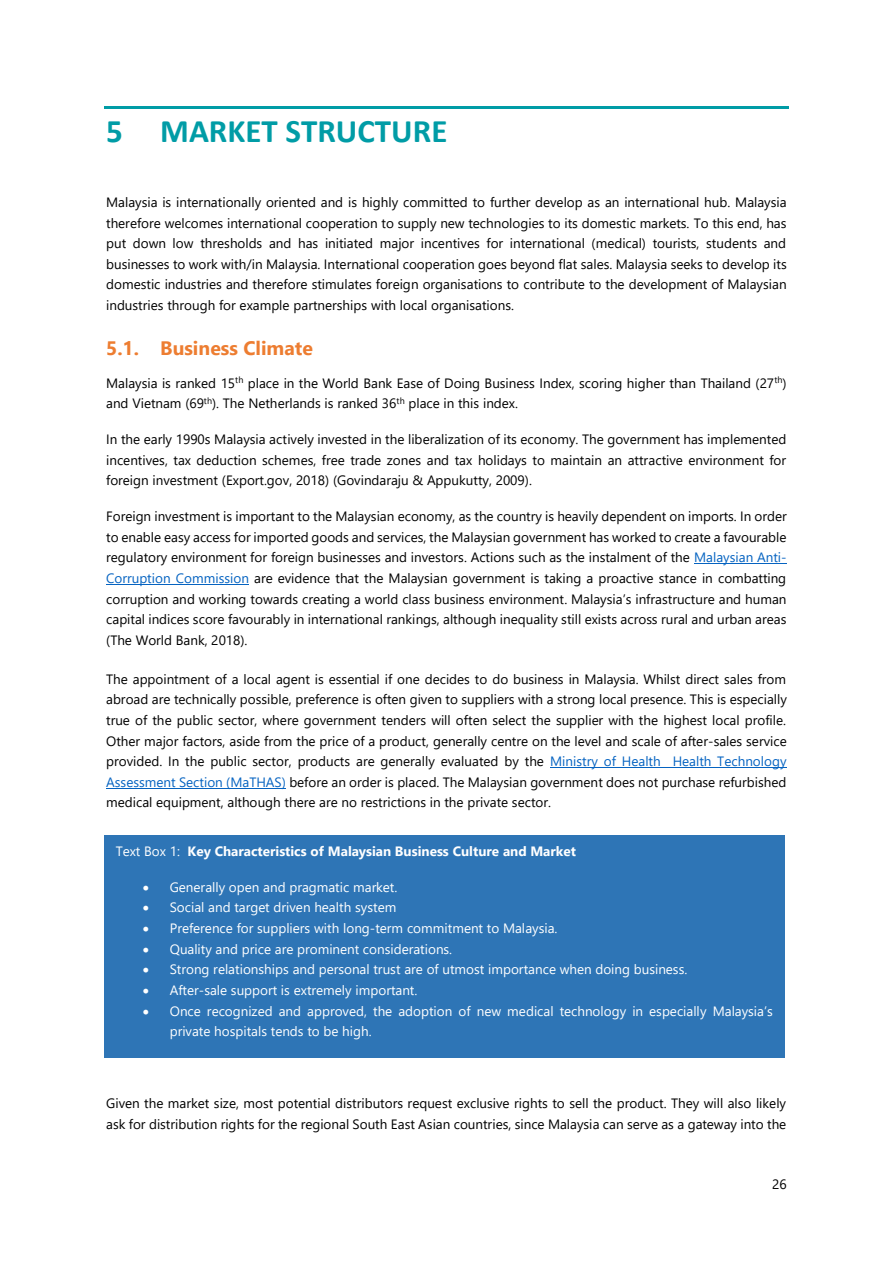
<style>
.page{position:relative;width:893px;height:1263px;background:#fff}
.page>*{position:absolute;margin:0;border:0;box-sizing:border-box;transform-origin:0 0}
.t1{font:700 33px "Calibri";color:#009ca6}
.t2{font:700 19.5px "Segoe UI";color:#ed7d31}
.t3{font:13.5px/20.7px "Segoe UI";color:#000;text-align:justify}
.t4{font:13.5px/20.5px "Segoe UI";color:#fff}
.t5{font:700 13.5px "Segoe UI";color:#fff}
.s1{color:#0563c1}
.s2{font-weight:400}
</style>
<div class="page">
<hr style="left:104px;top:106px;width:685px;height:3px;background:#009ca6">
<hr style="left:694px;top:563px;width:93px;height:1px;background:#0563c1">
<hr style="left:106px;top:584px;width:143px;height:1px;background:#0563c1">
<hr style="left:550px;top:767px;width:237px;height:1px;background:#0563c1">
<hr style="left:106px;top:788px;width:180px;height:1px;background:#0563c1">
<div style="left:104px;top:835px;width:681px;height:222px;background:#2e75b6"></div>
<h1 class="t1" style="left:106px;top:117px;width:343px">5 MARKET STRUCTURE</h1>
<p class="t3" style="left:106px;top:191px;width:682px">Malaysia is internationally oriented and is highly committed to further develop as an international hub. Malaysia therefore welcomes international cooperation to supply new technologies to its domestic markets. To this end, has put down low thresholds and has initiated major incentives for international (medical) tourists, students and businesses to work with/in Malaysia. International cooperation goes beyond flat sales. Malaysia seeks to develop its domestic industries and therefore stimulates foreign organisations to contribute to the development of Malaysian industries through for example partnerships with local organisations.</p>
<h2 class="t2" style="left:106px;top:334px;width:208px">5.1. Business Climate</h2>
<p class="t3" style="left:106px;top:372px;width:682px">Malaysia is ranked 15<sup>th</sup> place in the World Bank Ease of Doing Business Index, scoring higher than Thailand (27<sup>th</sup>) and Vietnam (69<sup>th</sup>). The Netherlands is ranked 36<sup>th</sup> place in this index.</p>
<p class="t3" style="left:106px;top:428px;width:682px">In the early 1990s Malaysia actively invested in the liberalization of its economy. The government has implemented incentives, tax deduction schemes, free trade zones and tax holidays to maintain an attractive environment for foreign investment (Export.gov, 2018) (Govindaraju &amp; Appukutty, 2009).</p>
<p class="t3" style="left:106px;top:505px;width:682px">Foreign investment is important to the Malaysian economy, as the country is heavily dependent on imports. In order to enable easy access for imported goods and services, the Malaysian government has worked to create a favourable regulatory environment for foreign businesses and investors. Actions such as the instalment of the <span class="s1">Malaysian Anti-Corruption Commission</span> are evidence that the Malaysian government is taking a proactive stance in combatting corruption and working towards creating a world class business environment. Malaysia’s infrastructure and human capital indices score favourably in international rankings, although inequality still exists across rural and urban areas (The World Bank, 2018).</p>
<p class="t3" style="left:106px;top:667px;width:682px">The appointment of a local agent is essential if one decides to do business in Malaysia. Whilst direct sales from abroad are technically possible, preference is often given to suppliers with a strong local presence. This is especially true of the public sector, where government tenders will often select the supplier with the highest local profile.<br>Other major factors, aside from the price of a product, generally centre on the level and scale of after-sales service provided. In the public sector, products are generally evaluated by the <span class="s1">Ministry of Health Health Technology Assessment Section (MaTHAS)</span> before an order is placed. The Malaysian government does not purchase refurbished medical equipment, although there are no restrictions in the private sector.</p>
<p class="t5" style="left:116px;top:841px;width:462px"><span class="s2">Text Box 1:</span> Key Characteristics of Malaysian Business Culture and Market</p>
<p class="t4" style="left:143px;top:875px;width:256px">• Generally open and pragmatic market.</p>
<p class="t4" style="left:143px;top:896px;width:255px">• Social and target driven health system</p>
<p class="t4" style="left:143px;top:917px;width:416px">• Preference for suppliers with long-term commitment to Malaysia.</p>
<p class="t4" style="left:143px;top:937px;width:311px">• Quality and price are prominent considerations.</p>
<p class="t4" style="left:143px;top:958px;width:546px">• Strong relationships and personal trust are of utmost importance when doing business.</p>
<p class="t4" style="left:143px;top:979px;width:276px">• After-sale support is extremely important.</p>
<p class="t4" style="left:170px;top:999px;width:605px;text-indent:-27px">• Once recognized and approved, the adoption of new medical technology in especially Malaysia’s private hospitals tends to be high.</p>
<p class="t3" style="left:106px;top:1092px;width:682px">Given the market size, most potential distributors request exclusive rights to sell the product. They will also likely ask for distribution rights for the regional South East Asian countries, since Malaysia can serve as a gateway into the</p>
<p class="t3" style="left:772px;top:1172px;width:16px">26</p>
</div>
